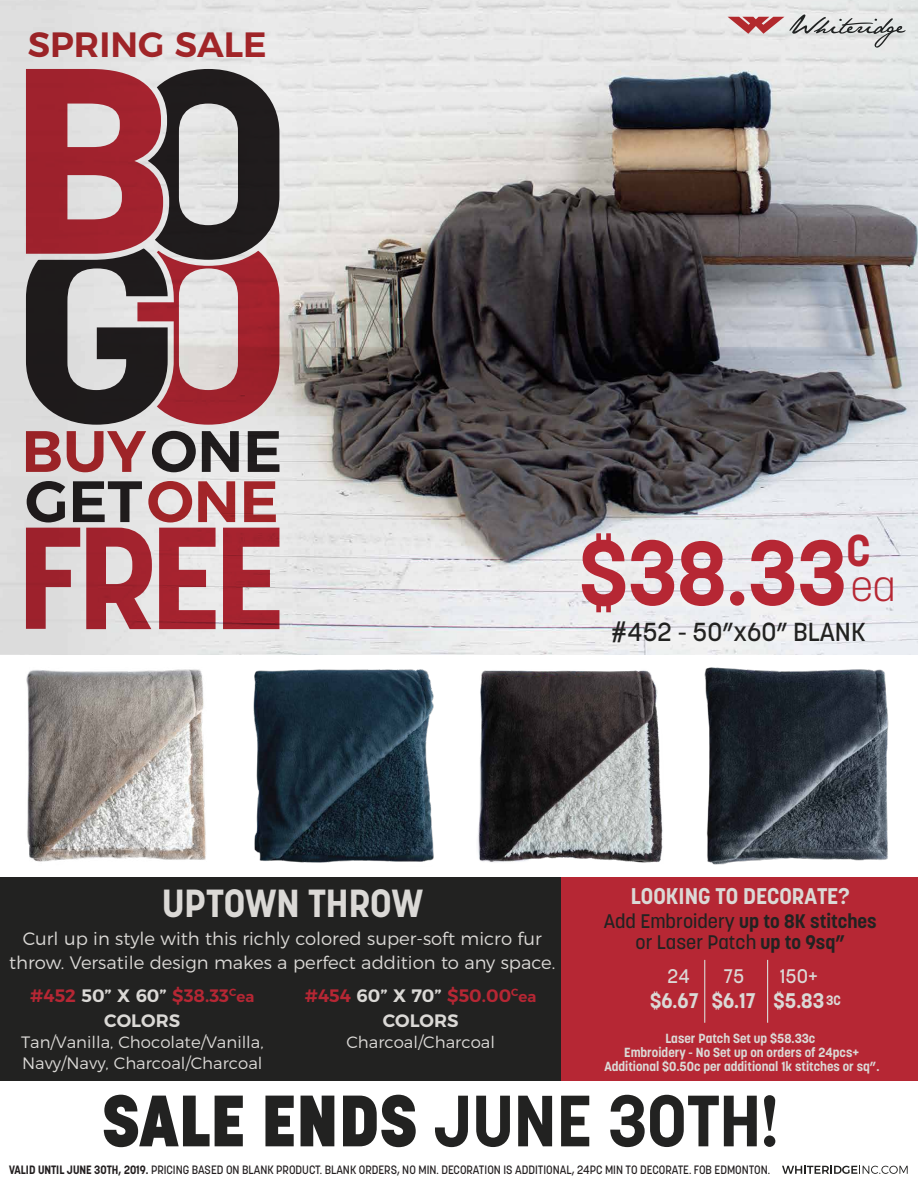
<style>
.page{position:relative;width:918px;height:1188px;background:#fff}
.page>*{position:absolute;margin:0;border:0;box-sizing:border-box;transform-origin:0 0}
.t1{font:700 90.75px "Korolev";color:#b62734}
.t2{font:700 71.85px "Korolev";color:#222221}
.t3{font:300 41.85px "Korolev";color:#b62734}
.t4{font:700 38.85px "Korolev";color:#dbd9d6}
.t5{font:600 35.1px "Montserrat";color:#b2292d}
.t6{font:500 25.8px "Korolev";color:#222221}
.t7{font:700 22.5px "Korolev";color:#dbd9d6}
.t8{font:700 21px "Korolev";color:#dbd9d6}
.t9{font:500 19.5px/21px "Korolev";color:#222221;text-align:center}
.t10{font:500 19.5px "Korolev";color:#dbd9d6}
.t11{font:300 18px/24px "Montserrat";color:#dbd9d6;text-align:center}
.t12{font:600 18px/25.5px "Montserrat";color:#dbd9d6;text-align:center}
.t13{font:300 16.5px/21px "Montserrat";color:#dbd9d6}
.t14{font:700 13.2px/14.1px "Korolev";color:#dbd9d6;text-align:center}
.t15{font:500 12px "Korolev";color:#231f20;scale:.94 1}
.s1{color:#b62734}
.s2{font-size:15px;color:#b62734}
.s3{font-weight:700}
.s4{font-size:13.5px}
.s5{font-weight:800}
</style>
<div class="page">
<img style="left:0;top:0;width:918px;height:655px">
<div style="left:0;top:877px;width:918px;height:204px;background:#222221"></div>
<div style="left:562px;top:877px;width:356px;height:204px;background:#b62734"></div>
<img style="left:704px;top:667px;width:185px;height:198px">
<img style="left:478px;top:670px;width:185px;height:193px">
<img style="left:253px;top:669px;width:181px;height:194px">
<img style="left:26px;top:669px;width:180px;height:193px">
<svg style="left:782px;top:1166px;width:126px;height:8px"></svg>
<hr style="left:767px;top:960px;width:1px;height:63px;background:#dbd9d6">
<hr style="left:704px;top:960px;width:1px;height:63px;background:#dbd9d6">
<svg style="left:679px;top:14px;width:239px;height:69px;background:#d8d5d6"></svg>
<svg style="left:20px;top:63px;width:266px;height:409px;background:#977073"></svg>
<svg style="left:27px;top:481px;width:38px;height:41px;background:#7a7878"></svg>
<svg style="left:73px;top:481px;width:69px;height:41px;background:#7f7d7e"></svg>
<svg style="left:148px;top:481px;width:44px;height:41px;background:#c28284"></svg>
<svg style="left:198px;top:481px;width:37px;height:41px;background:#bb6a6c"></svg>
<svg style="left:244px;top:481px;width:32px;height:41px"></svg>
<svg style="left:26px;top:528px;width:54px;height:101px;background:#b97379"></svg>
<svg style="left:86px;top:528px;width:66px;height:101px;background:#b55c64"></svg>
<svg style="left:159px;top:528px;width:57px;height:101px;background:#bb646c"></svg>
<svg style="left:223px;top:528px;width:56px;height:101px;background:#b9626a"></svg>
<h3 class="t5" style="left:28px;top:16px;width:241px">SPRING SALE</h3>
<h1 class="t1" style="left:579px;top:516px;width:293px">$38.33<sup>C</sup></h1>
<h3 class="t3" style="left:851px;top:559px;width:46px">ea</h3>
<h3 class="t6" style="left:611px;top:615px;width:256px">#452 - 50”x60” BLANK</h3>
<h3 class="t4" style="left:162px;top:878px;width:262px">UPTOWN THROW</h3>
<h3 class="t11" style="left:9px;top:925px;width:548px">Curl up in style with this richly colored super-soft micro fur throw. Versatile design makes a perfect addition to any space.</h3>
<h3 class="t12" style="left:30px;top:981px;width:226px"><span class="s1">#452</span> 50” X 60” <span class="s1">$38.33</span><sup>C</sup><span class="s2">ea<br></span>COLORS</h3>
<h3 class="t13" style="left:21px;top:1030px;width:244px">Tan/Vanilla, Chocolate/Vanilla,<br>Navy/Navy, Charcoal/Charcoal</h3>
<h3 class="t12" style="left:305px;top:981px;width:233px"><span class="s1">#454</span> 60” X 70” <span class="s1">$50.00</span><sup>C</sup><span class="s2">ea<br></span>COLORS</h3>
<h3 class="t13" style="left:346px;top:1030px;width:150px">Charcoal/Charcoal</h3>
<h3 class="t7" style="left:631px;top:882px;width:220px">LOOKING TO DECORATE?</h3>
<h3 class="t9" style="left:604px;top:911px;width:274px">Add Embroidery <span class="s3">up to 8K stitches </span>or Laser Patch <span class="s3">up to 9sq”</span></h3>
<h3 class="t10" style="left:667px;top:964px;width:24px">24</h3>
<h3 class="t10" style="left:723px;top:964px;width:22px">75</h3>
<h3 class="t10" style="left:780px;top:964px;width:40px">150+</h3>
<h3 class="t8" style="left:650px;top:988px;width:192px">$6.67 $6.17 $5.83 <span class="s4">3C</span></h3>
<p class="t14" style="left:604px;top:1031px;width:277px">Laser Patch Set up $58.33c<br>Embroidery - No Set up on orders of 24pcs+<br>Additional $0.50c per additional 1k stitches or sq”.</p>
<h2 class="t2" style="left:102px;top:1076px;width:680px"><span class="s5">SALE ENDS</span> JUNE 30TH!</h2>
<p class="t15" style="left:9px;top:1162px;width:811px"><span class="s3">VALID UNTIL JUNE 30TH, 2019.</span> PRICING BASED ON BLANK PRODUCT. BLANK ORDERS, NO MIN. DECORATION IS ADDITIONAL, 24PC MIN TO DECORATE. FOB EDMONTON.</p>
</div>
